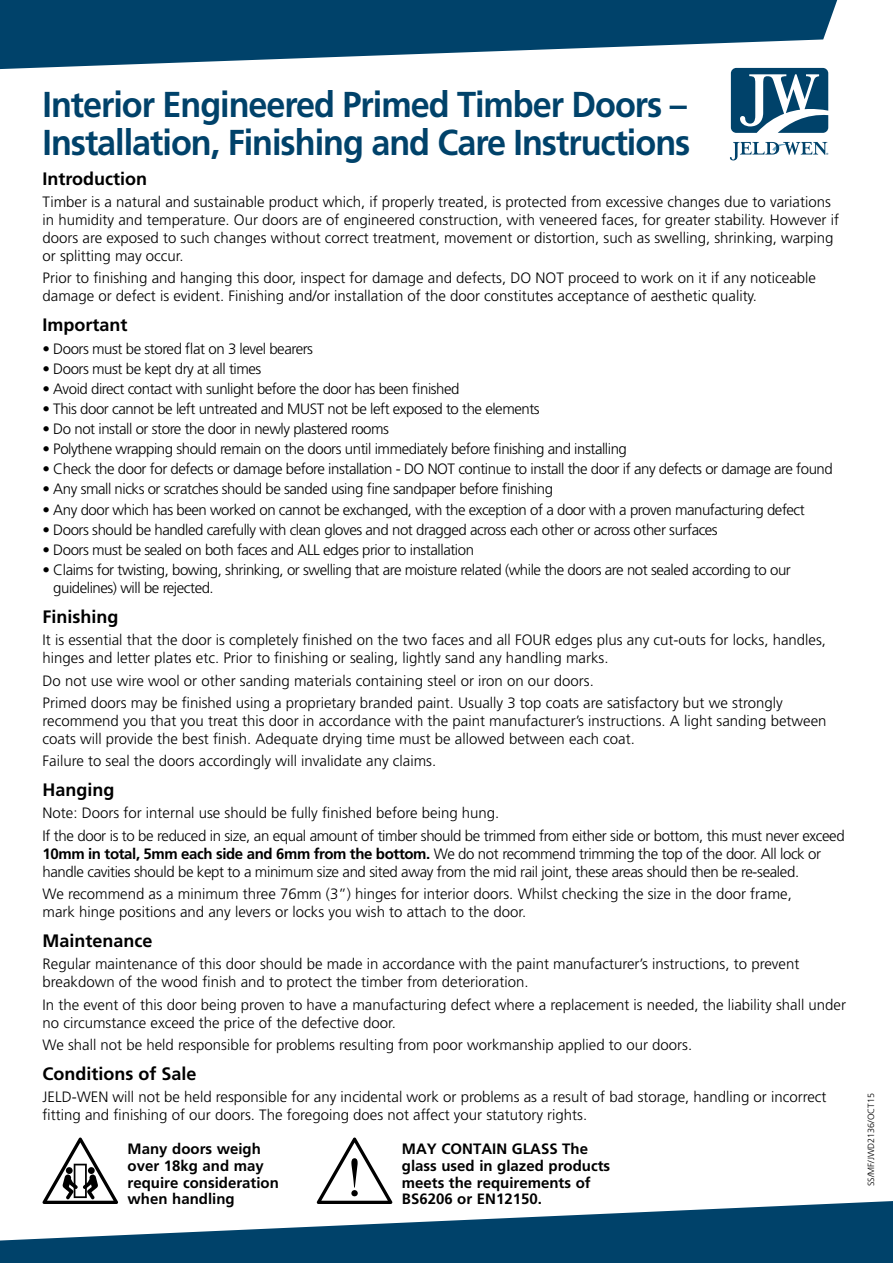
<style>
.page{position:relative;width:893px;height:1263px;background:#fff}
.page>*{position:absolute;margin:0;border:0;box-sizing:border-box;transform-origin:0 0}
.t1{font:700 36px/37.5px "Frutiger";letter-spacing:-.03em;color:#00426a;scale:.95 1}
.t2{font:700 18px "Frutiger";color:#000}
.t3{font:300 15px/18px "Frutiger";color:#000}
.t4{font:300 15px/18px "Frutiger";letter-spacing:-.03em;color:#000}
.t5{font:300 15px/22.2px "Frutiger";letter-spacing:-.025em;color:#000}
.t6{font:700 15px/16.5px "Frutiger";color:#000}
.t7{font:300 9px "Frutiger LT Std";color:#000}
.s1{font-weight:700}
</style>
<div class="page">
<svg style="left:0;top:0;width:837px;height:69px;fill:#00426a"></svg>
<svg style="left:0;top:1201px;width:893px;height:62px;fill:#00426a"></svg>
<svg style="left:730px;top:142px;width:98px;height:18px"></svg>
<svg style="left:731px;top:68px;width:97px;height:65px"></svg>
<svg style="left:42px;top:1137px;width:76px;height:67px"></svg>
<svg style="left:317px;top:1137px;width:75px;height:67px"></svg>
<h1 class="t1" style="left:43px;top:85px;width:683px">Interior Engineered Primed Timber Doors –<br>Installation, Finishing and Care Instructions</h1>
<p class="t2" style="left:43px;top:168px;width:106px">Introduction</p>
<p class="t3" style="left:43px;top:193px;width:798px">Timber is a natural and sustainable product which, if properly treated, is protected from excessive changes due to variations in humidity and temperature. Our doors are of engineered construction, with veneered faces, for greater stability. However if doors are exposed to such changes without correct treatment, movement or distortion, such as swelling, shrinking, warping or splitting may occur.</p>
<p class="t3" style="left:43px;top:269px;width:775px">Prior to finishing and hanging this door, inspect for damage and defects, DO NOT proceed to work on it if any noticeable damage or defect is evident. Finishing and/or installation of the door constitutes acceptance of aesthetic quality.</p>
<p class="t2" style="left:43px;top:314px;width:87px">Important</p>
<p class="t4" style="left:43px;top:339px;width:272px">• Doors must be stored flat on 3 level bearers</p>
<p class="t4" style="left:43px;top:359px;width:220px">• Doors must be kept dry at all times</p>
<p class="t4" style="left:43px;top:380px;width:419px">• Avoid direct contact with sunlight before the door has been finished</p>
<p class="t4" style="left:43px;top:400px;width:499px">• This door cannot be left untreated and MUST not be left exposed to the elements</p>
<p class="t4" style="left:43px;top:420px;width:348px">• Do not install or store the door in newly plastered rooms</p>
<p class="t4" style="left:43px;top:440px;width:586px">• Polythene wrapping should remain on the doors until immediately before finishing and installing</p>
<p class="t4" style="left:43px;top:460px;width:792px">• Check the door for defects or damage before installation - DO NOT continue to install the door if any defects or damage are found</p>
<p class="t4" style="left:43px;top:480px;width:512px">• Any small nicks or scratches should be sanded using fine sandpaper before finishing</p>
<p class="t4" style="left:43px;top:500px;width:764px">• Any door which has been worked on cannot be exchanged, with the exception of a door with a proven manufacturing defect</p>
<p class="t4" style="left:43px;top:520px;width:677px">• Doors should be handled carefully with clean gloves and not dragged across each other or across other surfaces</p>
<p class="t4" style="left:43px;top:541px;width:433px">• Doors must be sealed on both faces and ALL edges prior to installation</p>
<p class="t4" style="left:53px;top:561px;width:739px;text-indent:-11px">• Claims for twisting, bowing, shrinking, or swelling that are moisture related (while the doors are not sealed according to our guidelines) will be rejected.</p>
<p class="t2" style="left:43px;top:606px;width:77px">Finishing</p>
<p class="t3" style="left:43px;top:631px;width:785px">It is essential that the door is completely finished on the two faces and all FOUR edges plus any cut-outs for locks, handles, hinges and letter plates etc. Prior to finishing or sealing, lightly sand any handling marks.</p>
<p class="t3" style="left:43px;top:669px;width:742px;line-height:22.2px">Do not use wire wool or other sanding materials containing steel or iron on our doors.<br>Primed doors may be finished using a proprietary branded paint. Usually 3 top coats are satisfactory but we strongly</p>
<p class="t3" style="left:43px;top:711px;width:786px">recommend you that you treat this door in accordance with the paint manufacturer’s instructions. A light sanding between coats will provide the best finish. Adequate drying time must be allowed between each coat.</p>
<p class="t3" style="left:43px;top:752px;width:395px">Failure to seal the doors accordingly will invalidate any claims.</p>
<p class="t2" style="left:43px;top:779px;width:73px">Hanging</p>
<p class="t5" style="left:43px;top:802px;width:804px">Note: Doors for internal use should be fully finished before being hung.<br>If the door is to be reduced in size, an equal amount of timber should be trimmed from either side or bottom, this must never exceed</p>
<p class="t5" style="left:43px;top:844px;width:780px;line-height:18px"><span class="s1">10mm in total, 5mm each side and 6mm from the bottom.</span> We do not recommend trimming the top of the door. All lock or handle cavities should be kept to a minimum size and sited away from the mid rail joint, these areas should then be re-sealed.</p>
<p class="t3" style="left:43px;top:885px;width:751px">We recommend as a minimum three 76mm (3”) hinges for interior doors. Whilst checking the size in the door frame, mark hinge positions and any levers or locks you wish to attach to the door.</p>
<p class="t2" style="left:43px;top:930px;width:112px">Maintenance</p>
<p class="t3" style="left:43px;top:955px;width:758px">Regular maintenance of this door should be made in accordance with the paint manufacturer’s instructions, to prevent breakdown of the wood finish and to protect the timber from deterioration.</p>
<p class="t3" style="left:43px;top:995px;width:805px">In the event of this door being proven to have a manufacturing defect where a replacement is needed, the liability shall under no circumstance exceed the price of the defective door.</p>
<p class="t3" style="left:43px;top:1035px;width:651px">We shall not be held responsible for problems resulting from poor workmanship applied to our doors.</p>
<p class="t2" style="left:43px;top:1063px;width:156px">Conditions of Sale</p>
<p class="t3" style="left:43px;top:1088px;width:786px">JELD-WEN will not be held responsible for any incidental work or problems as a result of bad storage, handling or incorrect fitting and finishing of our doors. The foregoing does not affect your statutory rights.</p>
<p class="t7" style="left:866px;top:1186px;width:95px;rotate:-90deg">SS/MF/JWD2136/OCT15</p>
<p class="t6" style="left:128px;top:1141px;width:153px">Many doors weigh over 18kg and may require consideration when handling</p>
<p class="t6" style="left:402px;top:1141px;width:210px">MAY CONTAIN GLASS The glass used in glazed products meets the requirements of<br>BS6206 or EN12150.</p>
</div>
